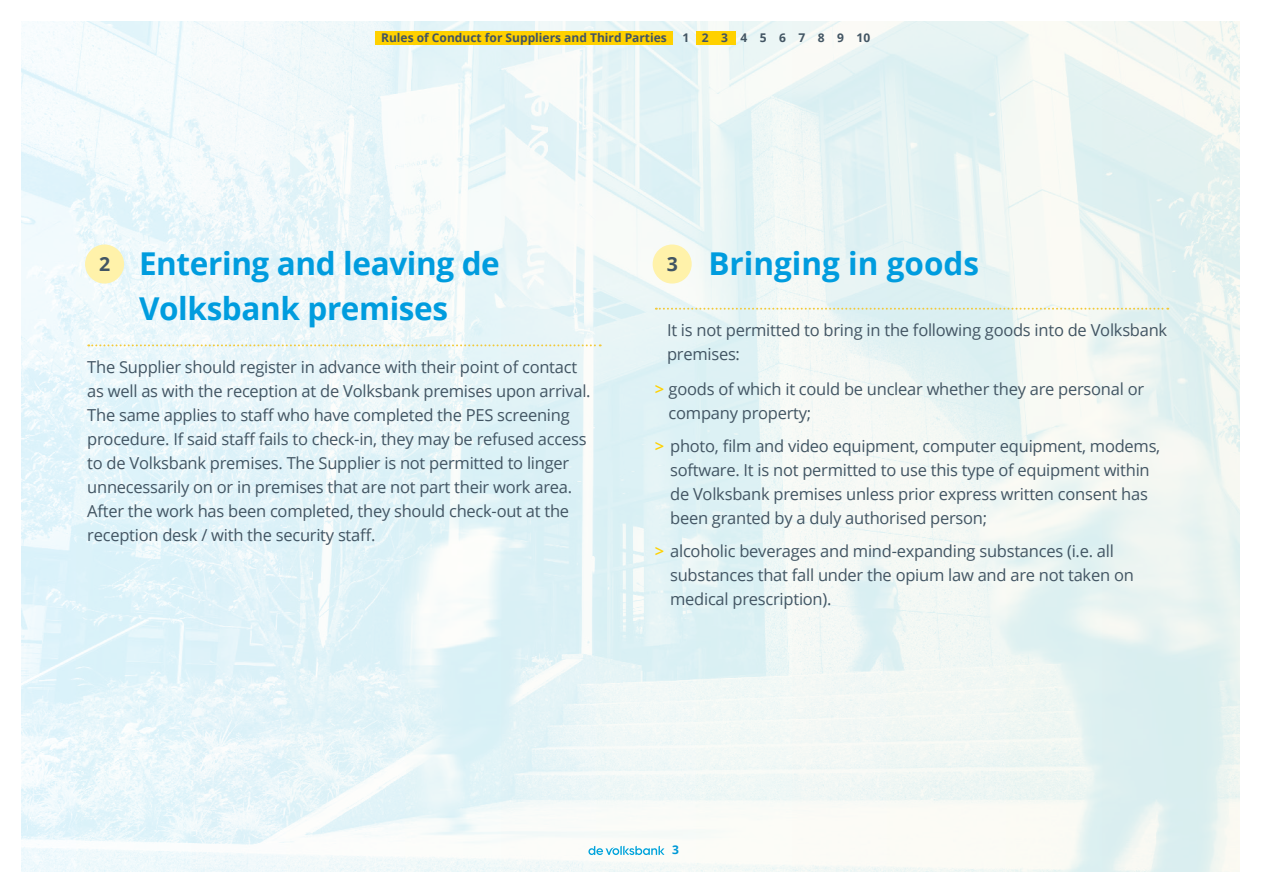
<style>
.page{position:relative;width:1263px;height:893px;background:#fff}
.page>*{position:absolute;margin:0;border:0;box-sizing:border-box;transform-origin:0 0}
.t1{font:700 31.5px/45px "Open Sans";letter-spacing:-.01em;color:#009cde;text-align:center}
.t2{font:16.5px/24px "Open Sans";letter-spacing:-.015em;color:#425563}
.t3{font:700 12px "Open Sans";color:#425563}
.t4{font:700 12px "Open Sans";color:#009cde}
.s1{font-size:19.5px;color:#425563}
.s2{font-weight:600;color:#ffd100}
</style>
<div class="page">
<img style="left:21px;top:21px;width:1218px;height:851px">
<div style="left:85px;top:244px;width:39px;height:40px;background:#fff2aa;border-radius:50%"></div>
<svg style="left:88px;top:344px;width:513px;height:2px"></svg>
<div style="left:653px;top:244px;width:39px;height:40px;background:#fff2aa;border-radius:50%"></div>
<svg style="left:656px;top:308px;width:512px;height:2px"></svg>
<div style="left:696px;top:31px;width:40px;height:13px;background:#ffd100"></div>
<div style="left:375px;top:31px;width:298px;height:13px;background:#ffd100"></div>
<p class="t3" style="left:381px;top:29px;width:287px">Rules of Conduct for Suppliers and Third Parties</p>
<p class="t3" style="left:682px;top:29px;width:189px">1 2 3 4 5 6 7 8 9 10</p>
<h1 class="t1" style="left:99px;top:240px;width:402px"><span class="s1">2</span> Entering and leaving de<br>Volksbank premises</h1>
<p class="t2" style="left:87px;top:354px;width:505px">The Supplier should register in advance with their point of contact as well as with the reception at de Volksbank premises upon arrival.<br>The same applies to staff who have completed the PES screening procedure. If said staff fails to check-in, they may be refused access to de Volksbank premises. The Supplier is not permitted to linger unnecessarily on or in premises that are not part their work area.<br>After the work has been completed, they should check-out at the reception desk / with the security staff.</p>
<h1 class="t1" style="left:667px;top:240px;width:314px"><span class="s1">3</span> Bringing in goods</h1>
<p class="t2" style="left:667px;top:318px;width:502px">It is not permitted to bring in the following goods into de Volksbank premises:</p>
<p class="t2" style="left:669px;top:376px;width:477px;text-indent:-14px"><span class="s2">&gt;</span> goods of which it could be unclear whether they are personal or company property;</p>
<p class="t2" style="left:670px;top:433px;width:492px;text-indent:-15px"><span class="s2">&gt;</span> photo, film and video equipment, computer equipment, modems, software. It is not permitted to use this type of equipment within de Volksbank premises unless prior express written consent has been granted by a duly authorised person;</p>
<p class="t2" style="left:670px;top:538px;width:465px;text-indent:-15px"><span class="s2">&gt;</span> alcoholic beverages and mind-expanding substances (i.e. all substances that fall under the opium law and are not taken on medical prescription).</p>
<p class="t4" style="left:672px;top:841px;width:8px">3</p>
</div>
